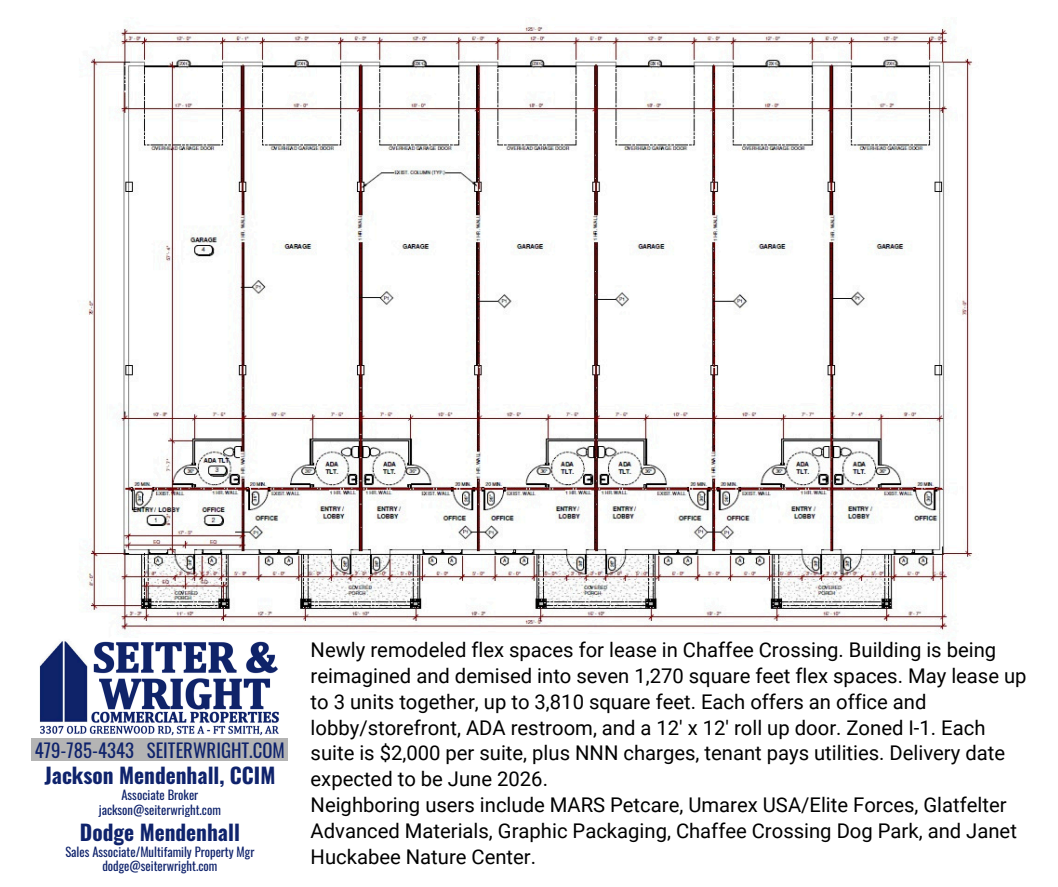
<style>
.page{position:relative;width:1058px;height:887px;background:#fff}
.page>*{position:absolute;margin:0;border:0;box-sizing:border-box;transform-origin:0 0}
.t1{font:700 21.3px "Oswald";color:#0f236c}
.t2{font:20.25px/25.8px "Roboto";color:#000}
.t3{font:18.75px "Oswald";color:#0f236c}
.t4{font:12.6px/14.4px "Oswald";color:#0f236c;text-align:center}
</style>
<div class="page">
<img style="left:86px;top:25px;width:887px;height:610px">
<img style="left:39px;top:641px;width:240px;height:95px">
<div style="left:32px;top:738px;width:256px;height:22px;background:#b4b4b4"></div>
<h1 class="t3" style="left:35px;top:735px;width:251px">479-785-4343 SEITERWRIGHT.COM</h1>
<p class="t1" style="left:44px;top:758px;width:232px">Jackson Mendenhall, CCIM</p>
<p class="t4" style="left:99px;top:787px;width:124px">Associate Broker jackson@seiterwright.com</p>
<p class="t1" style="left:80px;top:815px;width:161px">Dodge Mendenhall</p>
<p class="t4" style="left:65px;top:844px;width:190px">Sales Associate/Multifamily Property Mgr dodge@seiterwright.com</p>
<h2 class="t2" style="left:310px;top:637px;width:717px">Newly remodeled flex spaces for lease in Chaffee Crossing. Building is being reimagined and demised into seven 1,270 square feet flex spaces. May lease up to 3 units together, up to 3,810 square feet. Each offers an office and lobby/storefront, ADA restroom, and a 12' x 12' roll up door. Zoned I-1. Each suite is $2,000 per suite, plus NNN charges, tenant pays utilities. Delivery date expected to be June 2026.<br>Neighboring users include MARS Petcare, Umarex USA/Elite Forces, Glatfelter Advanced Materials, Graphic Packaging, Chaffee Crossing Dog Park, and Janet Huckabee Nature Center.</h2>
</div>
